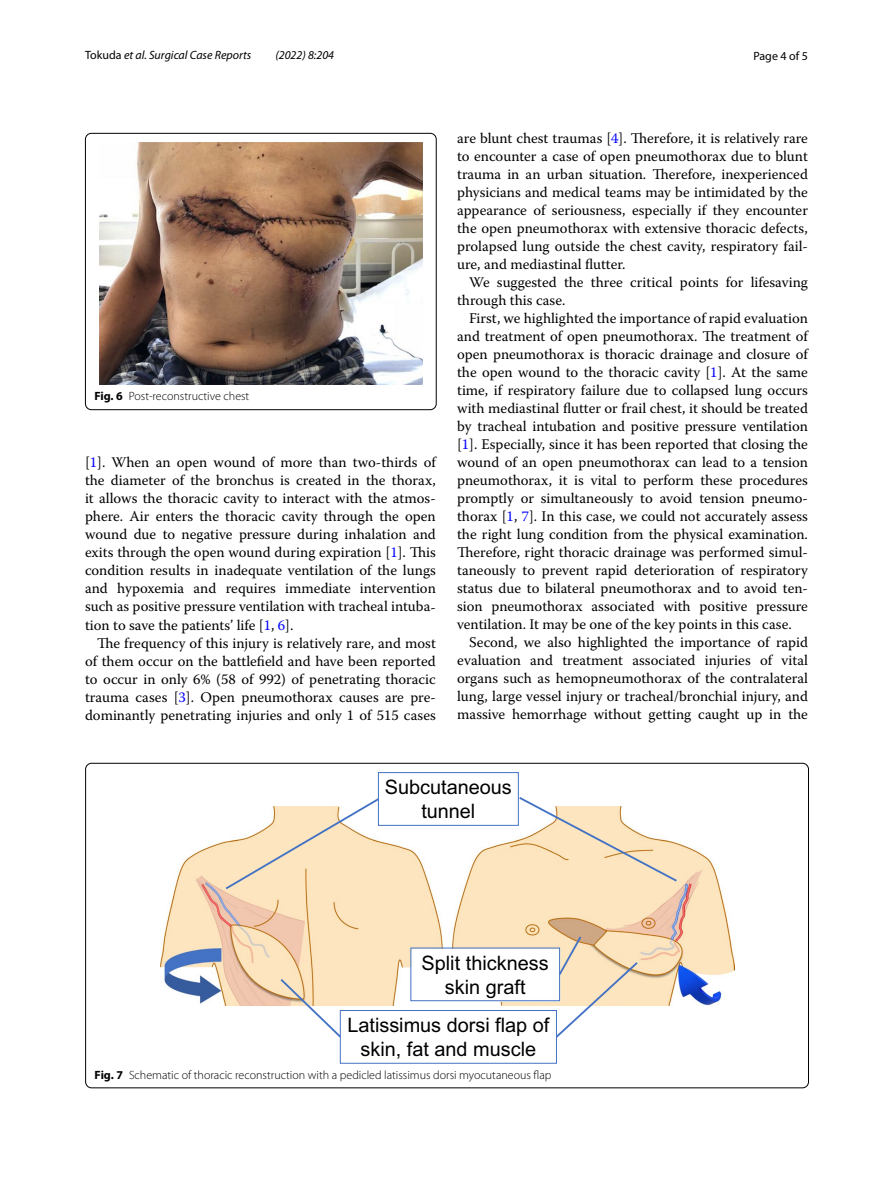
<style>
.page{position:relative;width:893px;height:1187px;background:#fff}
.page>*{position:absolute;margin:0;border:0;box-sizing:border-box;transform-origin:0 0}
.t1{font:19.95px/23.9px "Arial MT2";color:#000;text-align:center}
.t2{font:14.7px/18px "Warnock Pro";color:#000;text-align:justify}
.t3{font:300 12px "Myriad Pro";color:#000}
.t4{font:italic 12px "Myriad Pro";color:#000}
.t5{font:12px "Myriad Pro";color:#000}
.s1{font-style:normal}
.s2{font-weight:700}
.s3{color:#00f}
</style>
<div class="page">
<img style="left:99px;top:142px;width:323px;height:243px">
<div style="left:85px;top:133px;width:351px;height:277px;border:1px solid #000;border-radius:6px"></div>
<img style="left:160px;top:841px;width:574px;height:164px">
<div style="left:378px;top:772px;width:141px;height:53px;border:1px solid #4472c4"></div>
<svg style="left:224px;top:795px;width:455px;height:244px"></svg>
<p class="t4" style="left:85px;top:48px;width:168px"><span class="s1">Tokuda</span> et al. Surgical Case Reports</p>
<p class="t4" style="left:275px;top:48px;width:60px">(2022) 8:204</p>
<p class="t5" style="left:753px;top:48px;width:56px">Page 4 of 5</p>
<p class="t3" style="left:94px;top:389px;width:156px"><span class="s2">Fig. 6</span> Post-reconstructive chest</p>
<p class="t2" style="left:85px;top:453px;width:352px">[<span class="s3">1</span>]. When an open wound of more than two-thirds of the diameter of the bronchus is created in the thorax, it allows the thoracic cavity to interact with the atmos&shy;phere. Air enters the thoracic cavity through the open wound due to negative pressure during inhalation and exits through the open wound during expiration [<span class="s3">1</span>]. This condition results in inadequate ventilation of the lungs and hypoxemia and requires immediate intervention such as positive pressure ventilation with tracheal intuba&shy;tion to save the patients’ life [<span class="s3">1</span>, <span class="s3">6</span>].</p>
<p class="t2" style="left:85px;top:633px;width:352px;text-indent:12px">The frequency of this injury is relatively rare, and most of them occur on the battlefield and have been reported to occur in only 6% (58 of 992) of penetrating thoracic trauma cases [<span class="s3">3</span>]. Open pneumothorax causes are pre&shy;dominantly penetrating injuries and only 1 of 515 cases</p>
<p class="t2" style="left:457px;top:128px;width:352px">are blunt chest traumas [<span class="s3">4</span>]. Therefore, it is relatively rare to encounter a case of open pneumothorax due to blunt trauma in an urban situation. Therefore, inexperienced physicians and medical teams may be intimidated by the appearance of seriousness, especially if they encounter the open pneumothorax with extensive thoracic defects, prolapsed lung outside the chest cavity, respiratory fail&shy;ure, and mediastinal flutter.</p>
<p class="t2" style="left:457px;top:272px;width:352px;text-indent:12px">We suggested the three critical points for lifesaving through this case.</p>
<p class="t2" style="left:457px;top:308px;width:352px;text-indent:12px">First, we highlighted the importance of rapid evaluation and treatment of open pneumothorax. The treatment of open pneumothorax is thoracic drainage and closure of the open wound to the thoracic cavity [<span class="s3">1</span>]. At the same time, if respiratory failure due to collapsed lung occurs with mediastinal flutter or frail chest, it should be treated by tracheal intubation and positive pressure ventilation [<span class="s3">1</span>]. Especially, since it has been reported that closing the wound of an open pneumothorax can lead to a tension pneumothorax, it is vital to perform these procedures promptly or simultaneously to avoid tension pneumo&shy;thorax [<span class="s3">1</span>, <span class="s3">7</span>]. In this case, we could not accurately assess the right lung condition from the physical examination.<br>Therefore, right thoracic drainage was performed simul&shy;taneously to prevent rapid deterioration of respiratory status due to bilateral pneumothorax and to avoid ten&shy;sion pneumothorax associated with positive pressure ventilation. It may be one of the key points in this case.</p>
<p class="t2" style="left:457px;top:632px;width:352px;text-indent:12px">Second, we also highlighted the importance of rapid evaluation and treatment associated injuries of vital organs such as hemopneumothorax of the contralateral lung, large vessel injury or tracheal/bronchial injury, and massive hemorrhage without getting caught up in the</p>
<h1 class="t1" style="left:385px;top:775px;width:129px">Subcutaneous tunnel</h1>
<h1 class="t1" style="left:422px;top:950px;width:129px">Split thickness skin graft</h1>
<h1 class="t1" style="left:347px;top:1013px;width:204px">Latissimus dorsi flap of skin, fat and muscle</h1>
<p class="t3" style="left:95px;top:1068px;width:458px"><span class="s2">Fig. 7</span> Schematic of thoracic reconstruction with a pedicled latissimus dorsi myocutaneous flap</p>
</div>
